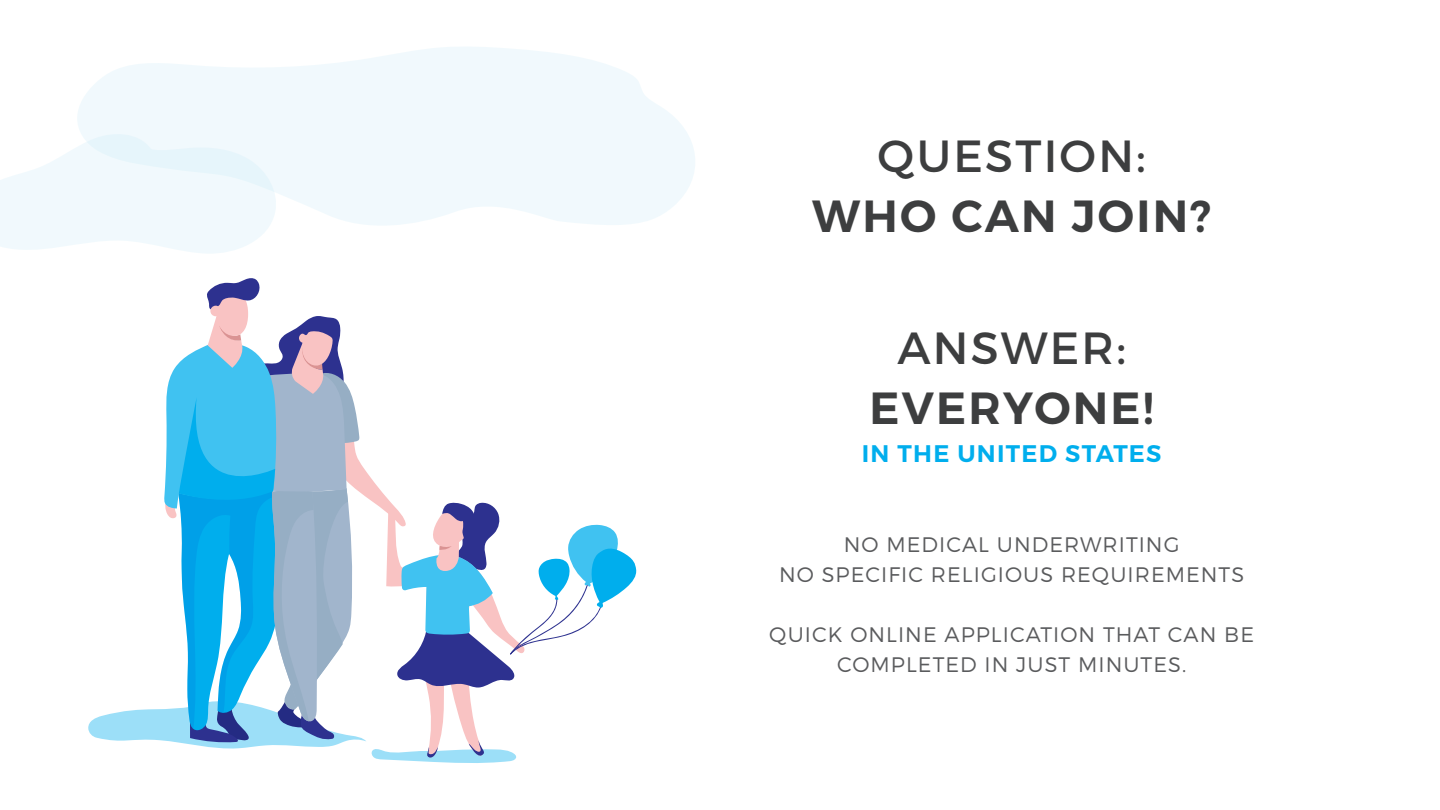
<style>
.page{position:relative;width:1440px;height:810px;background:#fff}
.page>*{position:absolute;margin:0;border:0;box-sizing:border-box;transform-origin:0 0}
.t1{font:600 45px "Montserrat";letter-spacing:.05em;color:#3d3e3f}
.t2{font:45px "Montserrat";letter-spacing:.05em;color:#3d3e3f}
.t3{font:600 24px "Montserrat";letter-spacing:.05em;color:#00aeed}
.t4{font:300 21px/30px "Montserrat";letter-spacing:.05em;color:#5a5b5d;text-align:center}
</style>
<div class="page">
<svg style="left:77px;top:47px;width:618px;height:178px;fill:#f1f9fd"></svg>
<svg style="left:88px;top:278px;width:549px;height:485px"></svg>
<svg style="left:0;top:134px;width:276px;height:119px"></svg>
<h1 class="t2" style="left:878px;top:128px;width:270px">QUESTION:</h1>
<h1 class="t1" style="left:812px;top:188px;width:401px">WHO CAN JOIN?</h1>
<h1 class="t2" style="left:897px;top:320px;width:230px">ANSWER:</h1>
<h1 class="t1" style="left:869px;top:380px;width:286px">EVERYONE!</h1>
<p class="t3" style="left:862px;top:438px;width:301px">IN THE UNITED STATES</p>
<p class="t4" style="left:779px;top:529px;width:467px">NO MEDICAL UNDERWRITING<br>NO SPECIFIC RELIGIOUS REQUIREMENTS</p>
<p class="t4" style="left:769px;top:619px;width:486px">QUICK ONLINE APPLICATION THAT CAN BE<br>COMPLETED IN JUST MINUTES.</p>
</div>
